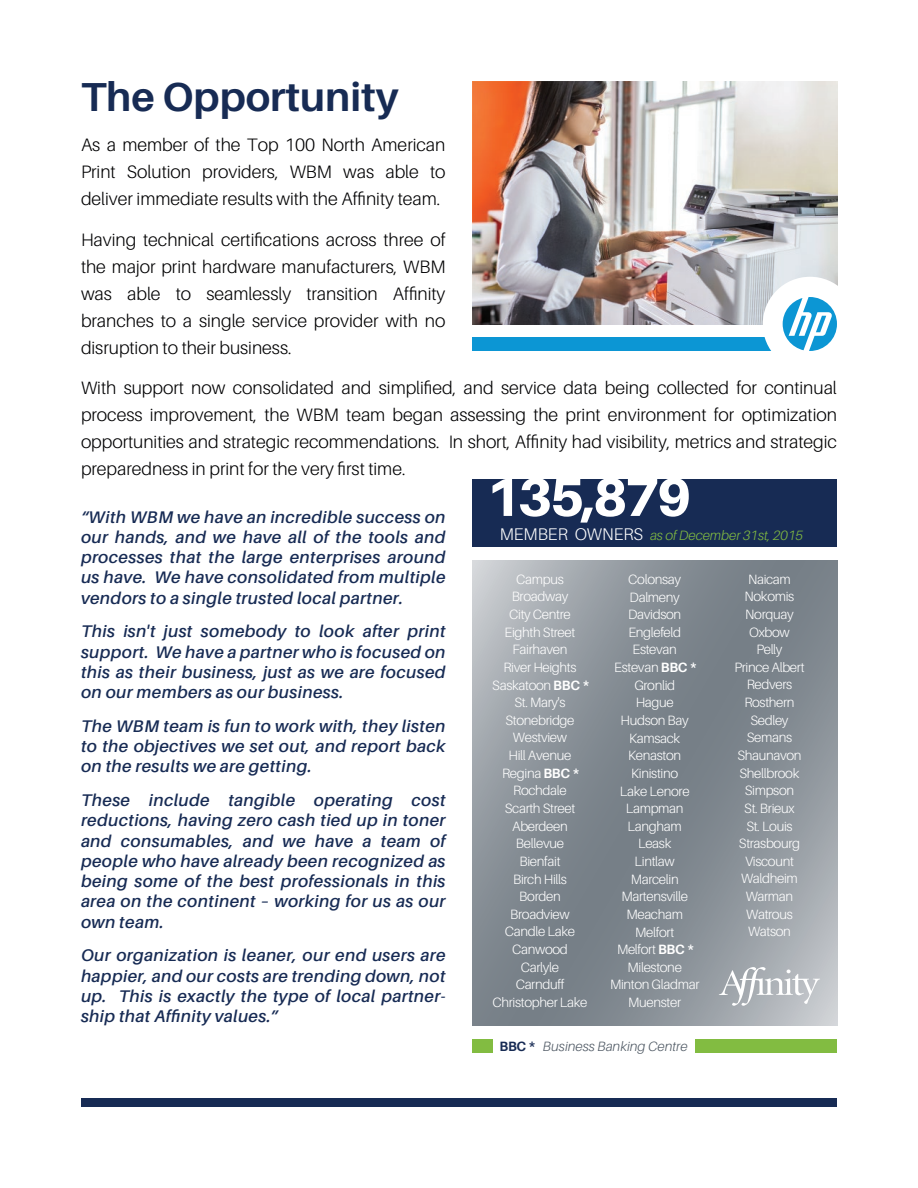
<style>
.page{position:relative;width:918px;height:1188px;background:#fff}
.page>*{position:absolute;margin:0;border:0;box-sizing:border-box;transform-origin:0 0}
.t1{font:800 54px "Aileron";letter-spacing:-.05em;color:#fff}
.t2{font:700 40.5px "Aileron";color:#172b54}
.t3{font:300 18px/27px "Aileron";color:#000002;text-align:justify}
.t4{font:italic 600 16.8px/20.2px "Aileron";letter-spacing:.025em;color:#172b54;text-align:justify}
.t5{font:300 13.5px/17.7px "Aileron";letter-spacing:-.025em;color:#fff;text-align:center}
.t6{font:italic 300 13.5px "Aileron";color:#82bc41}
.t7{font:italic 300 13.5px "Aileron";color:#4e5863}
.s1{font-style:normal;font-size:16.8px;color:#fff}
.s2{font-weight:700}
.s3{font-weight:700;font-style:normal;color:#172b54}
</style>
<div class="page">
<svg style="left:473px;top:560px;width:364px;height:466px;background:#899097"></svg>
<div style="left:472px;top:479px;width:365px;height:68px;background:#172b54"></div>
<div style="left:81px;top:1098px;width:756px;height:9px;background:#172b54"></div>
<div style="left:473px;top:338px;width:364px;height:13px;background:#0c96d4"></div>
<div style="left:695px;top:1040px;width:142px;height:13px;background:#82bc41"></div>
<div style="left:473px;top:1040px;width:20px;height:13px;background:#82bc41"></div>
<img style="left:473px;top:81px;width:364px;height:243px">
<div style="left:763px;top:277px;width:94px;height:94px;background:#fff;border-radius:50%"></div>
<svg style="left:783px;top:297px;width:54px;height:54px"></svg>
<svg style="left:719px;top:967px;width:101px;height:39px"></svg>
<h2 class="t2" style="left:81px;top:74px;width:319px">The Opportunity</h2>
<p class="t3" style="left:81px;top:132px;width:366px">As a member of the Top 100 North American Print Solution providers, WBM was able to deliver immediate results with the Affinity team.</p>
<p class="t3" style="left:81px;top:226px;width:366px">Having technical certifications across three of the major print hardware manufacturers, WBM was able to seamlessly transition Affinity branches to a single service provider with no disruption to their business.</p>
<p class="t3" style="left:81px;top:375px;width:758px">With support now consolidated and simplified, and service data being collected for continual process improvement, the WBM team began assessing the print environment for optimization opportunities and strategic recommendations. In short, Affinity had visibility, metrics and strategic preparedness in print for the very first time.</p>
<p class="t4" style="left:81px;top:507px;width:366px">“With WBM we have an incredible success on our hands, and we have all of the tools and processes that the large enterprises around us have. We have consolidated from multiple vendors to a single trusted local partner.</p>
<p class="t4" style="left:81px;top:621px;width:366px">This isn't just somebody to look after print support. We have a partner who is focused on this as their business, just as we are focused on our members as our business.</p>
<p class="t4" style="left:81px;top:716px;width:366px">The WBM team is fun to work with, they listen to the objectives we set out, and report back on the results we are getting.</p>
<p class="t4" style="left:81px;top:790px;width:366px">These include tangible operating cost reductions, having zero cash tied up in toner and consumables, and we have a team of people who have already been recognized as being some of the best professionals in this area on the continent – working for us as our own team.</p>
<p class="t4" style="left:81px;top:945px;width:366px">Our organization is leaner, our end users are happier, and our costs are trending down, not up. This is exactly the type of local partner&shy;ship that Affinity values.”</p>
<h1 class="t1" style="left:486px;top:466px;width:207px">135,879</h1>
<p class="t6" style="left:500px;top:527px;width:305px"><span class="s1">MEMBER OWNERS</span> as of December 31st, 2015</p>
<p class="t5" style="left:492px;top:570px;width:99px">Campus<br>Broadway<br>City Centre<br>Eighth Street<br>Fairhaven<br>River Heights<br>Saskatoon <span class="s2">BBC </span><sup>*<br></sup>St. Mary's<br>Stonebridge<br>Westview<br>Hill Avenue<br>Regina <span class="s2">BBC </span><sup>*<br></sup>Rochdale<br>Scarth Street<br>Aberdeen<br>Bellevue<br>Bienfait<br>Birch Hills<br>Borden<br>Broadview<br>Candle Lake<br>Canwood<br>Carlyle<br>Carnduff<br>Christopher Lake</p>
<p class="t5" style="left:610px;top:571px;width:91px">Colonsay<br>Dalmeny<br>Davidson<br>Englefeld<br>Estevan<br>Estevan <span class="s2">BBC </span><sup>*<br></sup>Gronlid<br>Hague<br>Hudson Bay<br>Kamsack<br>Kenaston<br>Kinistino<br>Lake Lenore<br>Lampman<br>Langham<br>Leask<br>Lintlaw<br>Marcelin<br>Martensville<br>Meacham<br>Melfort<br>Melfort <span class="s2">BBC </span><sup>*<br></sup>Milestone<br>Minton Gladmar<br>Muenster</p>
<p class="t7" style="left:500px;top:1039px;width:190px"><span class="s3">BBC </span><sup>*</sup> Business Banking Centre</p>
<p class="t5" style="left:734px;top:570px;width:72px">Naicam<br>Nokomis<br>Norquay<br>Oxbow<br>Pelly<br>Prince Albert<br>Redvers<br>Rosthern<br>Sedley<br>Semans<br>Shaunavon<br>Shellbrook<br>Simpson<br>St. Brieux<br>St. Louis<br>Strasbourg<br>Viscount<br>Waldheim<br>Warman<br>Watrous<br>Watson</p>
</div>
